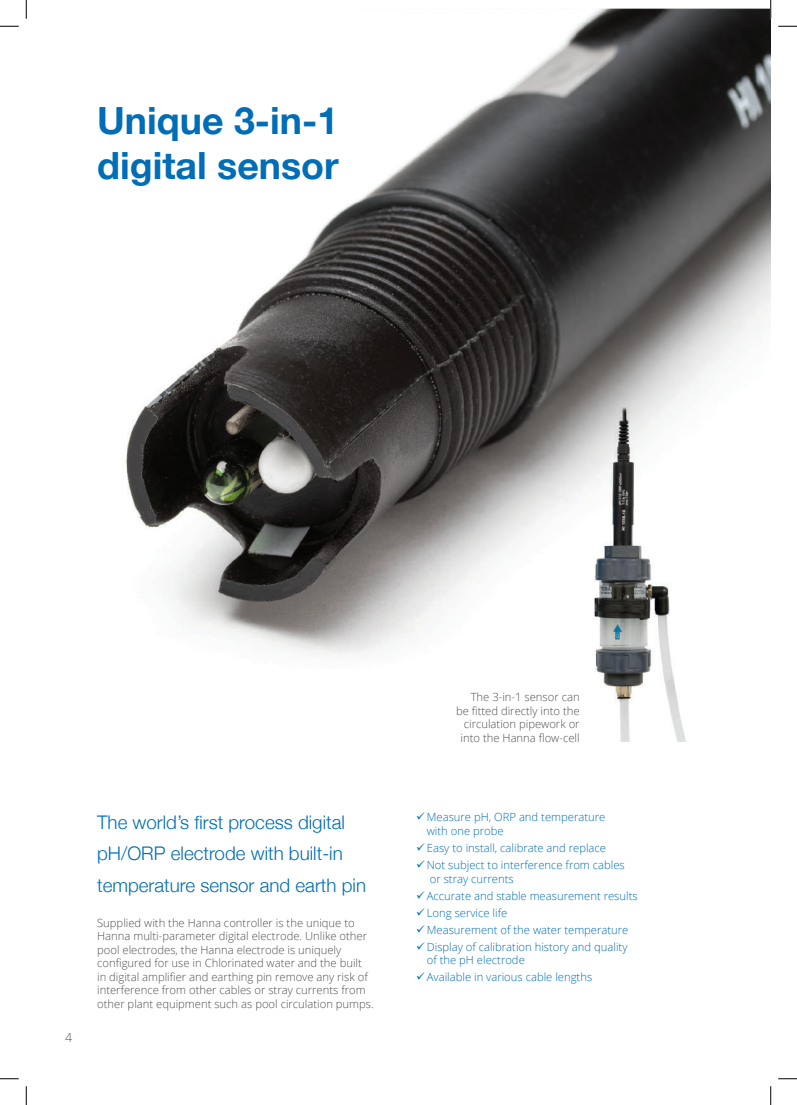
<style>
.page{position:relative;width:797px;height:1105px;background:#fff}
.page>*{position:absolute;margin:0;border:0;box-sizing:border-box;transform-origin:0 0}
.t1{font:700 37.5px/45px "Helvetica Neue";color:#006db7}
.t2{font:300 18.75px/31.2px "Helvetica Neue";color:#006db7}
.t3{font:300 12.5px "Open Sans";color:#505050}
.t4{font:300 11.25px/13.5px "Open Sans";color:#505050}
.t5{font:300 11.25px/17px "Open Sans";color:#006db7}
</style>
<div class="page">
<img style="left:126px;top:9px;width:644px;height:645px">
<img style="left:579px;top:402px;width:120px;height:340px">
<svg style="left:0;top:25px;width:19px;height:2px"></svg>
<svg style="left:778px;top:25px;width:19px;height:2px"></svg>
<svg style="left:0;top:1078px;width:19px;height:1px"></svg>
<svg style="left:778px;top:1078px;width:19px;height:1px"></svg>
<svg style="left:25px;top:0;width:2px;height:19px"></svg>
<svg style="left:25px;top:1086px;width:2px;height:19px"></svg>
<svg style="left:770px;top:0;width:1px;height:19px"></svg>
<svg style="left:770px;top:1086px;width:1px;height:19px"></svg>
<h1 class="t1" style="left:97px;top:99px;width:243px">Unique 3-in-1 digital sensor</h1>
<p class="t3" style="left:65px;top:1029px;width:9px">4</p>
<h2 class="t2" style="left:97px;top:805px;width:270px">The world’s first process digital pH/ORP electrode with built-in temperature sensor and earth pin</h2>
<p class="t4" style="left:97px;top:916px;width:278px">Supplied with the Hanna controller is the unique to Hanna multi-parameter digital electrode. Unlike other pool electrodes, the Hanna electrode is uniquely configured for use in Chlorinated water and the built in digital amplifier and earthing pin remove any risk of interference from other cables or stray currents from other plant equipment such as pool circulation pumps.</p>
<p class="t4" style="left:456px;top:690px;width:125px;text-align:right">The 3-in-1 sensor can be fitted directly into the circulation pipework or into the Hanna flow-cell</p>
<p class="t5" style="left:427px;top:810px;width:180px;line-height:13.5px">Measure pH, ORP and temperature with one probe</p>
<p class="t5" style="left:427px;top:839px;width:199px">Easy to install, calibrate and replace<br>Not subject to interference from cables</p>
<p class="t5" style="left:427px;top:870px;width:212px">or stray currents<br>Accurate and stable measurement results<br>Long service life<br>Measurement of the water temperature<br>Display of calibration history and quality</p>
<p class="t5" style="left:427px;top:951px;width:167px">of the pH electrode<br>Available in various cable lengths</p>
</div>
